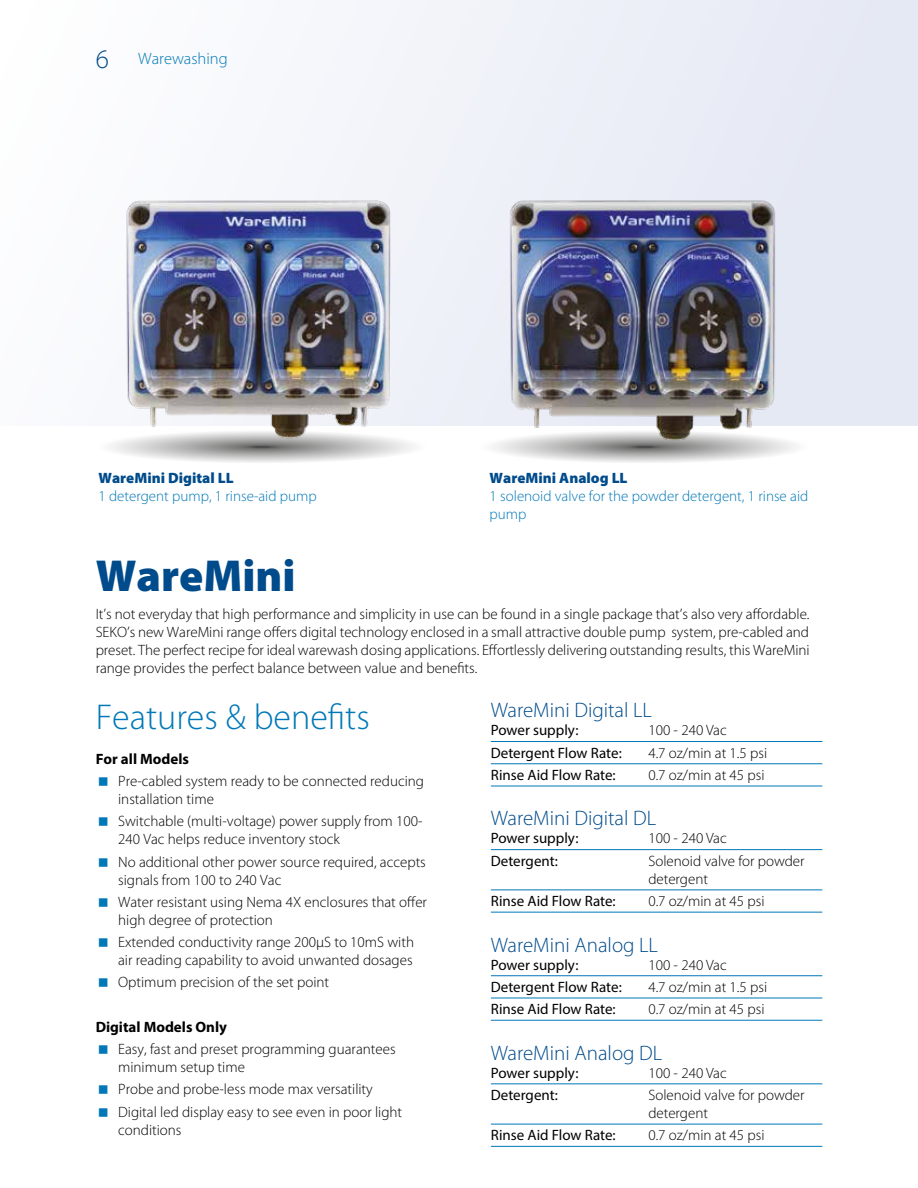
<style>
.page{position:relative;width:918px;height:1188px;background:#fff}
.page>*{position:absolute;margin:0;border:0;box-sizing:border-box;transform-origin:0 0}
.t1{font:900 45px "Myriad Pro";color:#004b8b}
.t2{font:300 36px "Myriad Pro";color:#0078b7}
.t3{font:300 21px "Myriad Pro";color:#004b8b}
.t4{font:300 16.5px "Myriad Pro";color:#0078b7}
.t5{font:300 15px/18px "Myriad Pro";color:#000}
.t6{font:15px "Myriad Pro";color:#000}
.t7{font:300 15px/18px "Myriad Pro";color:#0078b7}
.t8{font:900 15px "Myriad Pro";color:#004b8b}
.t9{font:700 15px "Myriad Pro";color:#000}
.s1{font-size:27px;color:#004b8b}
</style>
<div class="page">
<div style="left:0;top:0;width:918px;height:425px;background:#f0f2f9"></div>
<hr style="left:917px;top:0;width:1px;height:425px;background:#e5e9f4">
<svg style="left:110px;top:442px;width:304px;height:21px"></svg>
<img style="left:117px;top:200px;width:289px;height:246px">
<svg style="left:493px;top:442px;width:304px;height:21px"></svg>
<img style="left:500px;top:200px;width:288px;height:246px">
<hr style="left:491px;top:741px;width:331px;height:1px;background:#0078b7">
<hr style="left:491px;top:764px;width:331px;height:1px;background:#0078b7">
<hr style="left:491px;top:786px;width:331px;height:1px;background:#0078b7">
<hr style="left:491px;top:975px;width:331px;height:1px;background:#0078b7">
<hr style="left:491px;top:998px;width:331px;height:1px;background:#0078b7">
<hr style="left:491px;top:1020px;width:331px;height:1px;background:#0078b7">
<hr style="left:491px;top:849px;width:331px;height:1px;background:#0078b7">
<hr style="left:491px;top:890px;width:331px;height:1px;background:#0078b7">
<hr style="left:491px;top:912px;width:331px;height:1px;background:#0078b7">
<hr style="left:491px;top:1084px;width:331px;height:1px;background:#0078b7">
<hr style="left:491px;top:1124px;width:331px;height:1px;background:#0078b7">
<hr style="left:491px;top:1146px;width:331px;height:1px;background:#0078b7">
<p class="t4" style="left:96px;top:48px;width:134px"><span class="s1">6</span> Warewashing</p>
<p class="t8" style="left:98px;top:468px;width:137px">WareMini Digital LL</p>
<p class="t7" style="left:98px;top:487px;width:220px">1 detergent pump, 1 rinse-aid pump</p>
<h1 class="t1" style="left:96px;top:546px;width:201px">WareMini</h1>
<p class="t8" style="left:490px;top:468px;width:139px">WareMini Analog LL</p>
<p class="t7" style="left:490px;top:487px;width:320px">1 solenoid valve for the powder detergent, 1 rinse aid pump</p>
<p class="t5" style="left:96px;top:605px;width:715px;text-align:justify">It’s not everyday that high performance and simplicity in use can be found in a single package that’s also very affordable.<br>SEKO’s new WareMini range offers digital technology enclosed in a small attractive double pump system, pre-cabled and preset. The perfect recipe for ideal warewash dosing applications. Effortlessly delivering outstanding results, this WareMini range provides the perfect balance between value and benefits.</p>
<h2 class="t2" style="left:96px;top:695px;width:276px">Features &amp; benefits</h2>
<p class="t9" style="left:96px;top:749px;width:95px">For all Models</p>
<p class="t5" style="left:118px;top:772px;width:307px">Pre-cabled system ready to be connected reducing installation time</p>
<p class="t5" style="left:118px;top:812px;width:306px">Switchable (multi-voltage) power supply from 100-<br>240 Vac helps reduce inventory stock</p>
<p class="t5" style="left:118px;top:852px;width:309px">No additional other power source required, accepts signals from 100 to 240 Vac</p>
<p class="t5" style="left:118px;top:893px;width:310px">Water resistant using Nema 4X enclosures that offer high degree of protection</p>
<p class="t5" style="left:118px;top:933px;width:297px">Extended conductivity range 200μS to 10mS with air reading capability to avoid unwanted dosages</p>
<p class="t5" style="left:118px;top:973px;width:213px">Optimum precision of the set point</p>
<p class="t9" style="left:96px;top:1017px;width:133px">Digital Models Only</p>
<p class="t5" style="left:118px;top:1040px;width:279px">Easy, fast and preset programming guarantees minimum setup time</p>
<p class="t5" style="left:118px;top:1078px;width:286px;line-height:22.2px">Probe and probe-less mode max versatility<br>Digital led display easy to see even in poor light</p>
<p class="t5" style="left:118px;top:1120px;width:65px">conditions</p>
<h3 class="t3" style="left:491px;top:698px;width:163px">WareMini Digital LL</h3>
<p class="t6" style="left:491px;top:721px;width:89px">Power supply:</p>
<p class="t5" style="left:648px;top:721px;width:80px">100 - 240 Vac</p>
<p class="t6" style="left:491px;top:743px;width:132px">Detergent Flow Rate:</p>
<p class="t5" style="left:648px;top:743px;width:120px">4.7 oz/min at 1.5 psi</p>
<p class="t6" style="left:491px;top:766px;width:126px">Rinse Aid Flow Rate:</p>
<p class="t5" style="left:648px;top:766px;width:118px">0.7 oz/min at 45 psi</p>
<h3 class="t3" style="left:491px;top:806px;width:167px">WareMini Digital DL</h3>
<p class="t6" style="left:491px;top:829px;width:89px">Power supply:</p>
<p class="t5" style="left:648px;top:829px;width:80px">100 - 240 Vac</p>
<p class="t6" style="left:491px;top:851px;width:68px">Detergent:</p>
<p class="t5" style="left:648px;top:852px;width:158px">Solenoid valve for powder detergent</p>
<p class="t6" style="left:491px;top:892px;width:126px">Rinse Aid Flow Rate:</p>
<p class="t5" style="left:648px;top:892px;width:118px">0.7 oz/min at 45 psi</p>
<h3 class="t3" style="left:491px;top:932px;width:169px">WareMini Analog LL</h3>
<p class="t6" style="left:491px;top:955px;width:89px">Power supply:</p>
<p class="t5" style="left:648px;top:955px;width:80px">100 - 240 Vac</p>
<p class="t6" style="left:491px;top:978px;width:132px">Detergent Flow Rate:</p>
<p class="t5" style="left:648px;top:978px;width:120px">4.7 oz/min at 1.5 psi</p>
<p class="t6" style="left:491px;top:1000px;width:126px">Rinse Aid Flow Rate:</p>
<p class="t5" style="left:648px;top:1000px;width:118px">0.7 oz/min at 45 psi</p>
<h3 class="t3" style="left:491px;top:1040px;width:173px">WareMini Analog DL</h3>
<p class="t6" style="left:491px;top:1063px;width:89px">Power supply:</p>
<p class="t5" style="left:648px;top:1064px;width:80px">100 - 240 Vac</p>
<p class="t6" style="left:491px;top:1086px;width:68px">Detergent:</p>
<p class="t5" style="left:648px;top:1086px;width:158px">Solenoid valve for powder detergent</p>
<p class="t6" style="left:491px;top:1126px;width:126px">Rinse Aid Flow Rate:</p>
<p class="t5" style="left:648px;top:1126px;width:118px">0.7 oz/min at 45 psi</p>
</div>
